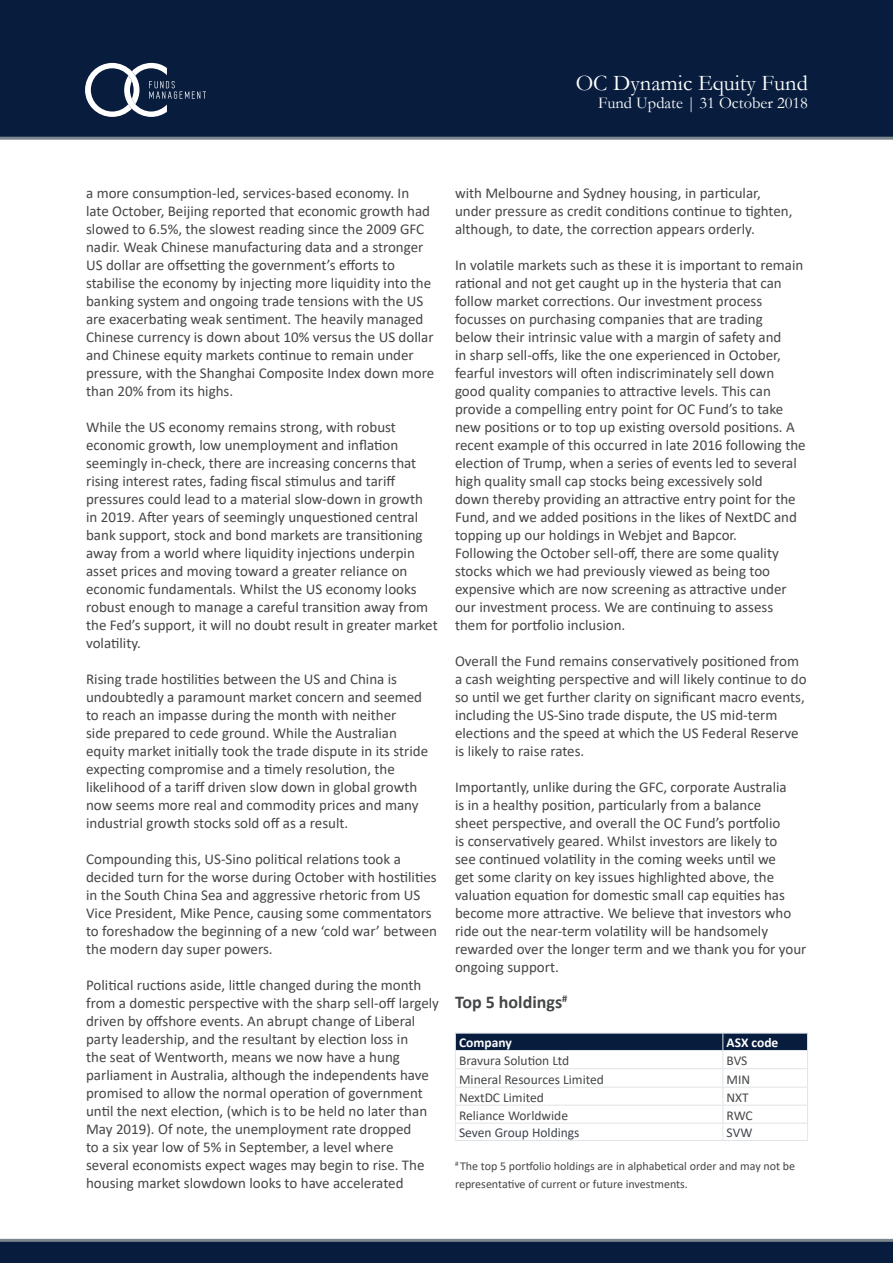
<style>
.page{position:relative;width:893px;height:1263px;background:#fff}
.page>*{position:absolute;margin:0;border:0;box-sizing:border-box;transform-origin:0 0}
.t1{font:22.5px "Garamond";color:#fff}
.t2{font:700 18px "Calibri";color:#454647}
.t3{font:16.5px "Garamond";color:#fff}
.t4{font:15px/18px "Calibri";color:#454647}
.t5{font:13.5px "Calibri";color:#454647}
.t6{font:13.5px "Calibri";color:#3e444f}
.t7{font:700 13.5px "Calibri";color:#fff}
.t8{font:12px/18px "Calibri";color:#454647}
</style>
<div class="page">
<div style="left:0;top:0;width:893px;height:138px;background:#081d3e"></div>
<hr style="left:0;top:137px;width:893px;height:3px;background:#7e868d">
<svg style="left:85px;top:63px;width:121px;height:54px"></svg>
<div style="left:0;top:1240px;width:893px;height:23px;background:#081d3e"></div>
<hr style="left:0;top:1239px;width:893px;height:3px;background:#7e868d">
<hr style="left:455px;top:1140px;width:268px;height:1px;background:#dfe4e8">
<hr style="left:723px;top:1140px;width:85px;height:1px;background:#dfe4e8">
<svg style="left:455px;top:1033px;width:353px;height:107px"></svg>
<h1 class="t1" style="left:576px;top:68px;width:234px">OC Dynamic Equity Fund</h1>
<p class="t3" style="left:598px;top:92px;width:211px">Fund Update | 31 October 2018</p>
<p class="t4" style="left:86px;top:184px;width:350px">a more consumption-led, services-based economy. In late October, Beijing reported that economic growth had slowed to 6.5%, the slowest reading since the 2009 GFC nadir. Weak Chinese manufacturing data and a stronger US dollar are offsetting the government’s efforts to stabilise the economy by injecting more liquidity into the banking system and ongoing trade tensions with the US are exacerbating weak sentiment. The heavily managed Chinese currency is down about 10% versus the US dollar and Chinese equity markets continue to remain under pressure, with the Shanghai Composite Index down more than 20% from its highs.</p>
<p class="t4" style="left:86px;top:418px;width:353px">While the US economy remains strong, with robust economic growth, low unemployment and inflation seemingly in-check, there are increasing concerns that rising interest rates, fading fiscal stimulus and tariff pressures could lead to a material slow-down in growth in 2019. After years of seemingly unquestioned central bank support, stock and bond markets are transitioning away from a world where liquidity injections underpin asset prices and moving toward a greater reliance on economic fundamentals. Whilst the US economy looks robust enough to manage a careful transition away from the Fed’s support, it will no doubt result in greater market volatility.</p>
<p class="t4" style="left:86px;top:670px;width:344px">Rising trade hostilities between the US and China is undoubtedly a paramount market concern and seemed to reach an impasse during the month with neither<br>side prepared to cede ground. While the Australian equity market initially took the trade dispute in its stride expecting compromise and a timely resolution, the likelihood of a tariff driven slow down in global growth now seems more real and commodity prices and many industrial growth stocks sold off as a result.</p>
<p class="t4" style="left:86px;top:850px;width:352px">Compounding this, US-Sino political relations took a decided turn for the worse during October with hostilities in the South China Sea and aggressive rhetoric from US Vice President, Mike Pence, causing some commentators to foreshadow the beginning of a new ‘cold war’ between the modern day super powers.</p>
<p class="t4" style="left:86px;top:976px;width:354px">Political ructions aside, little changed during the month from a domestic perspective with the sharp sell-off largely driven by offshore events. An abrupt change of Liberal party leadership, and the resultant by election loss in<br>the seat of Wentworth, means we now have a hung parliament in Australia, although the independents have promised to allow the normal operation of government until the next election, (which is to be held no later than May 2019). Of note, the unemployment rate dropped<br>to a six year low of 5% in September, a level where several economists expect wages may begin to rise. The housing market slowdown looks to have accelerated</p>
<p class="t4" style="left:455px;top:184px;width:339px">with Melbourne and Sydney housing, in particular, under pressure as credit conditions continue to tighten, although, to date, the correction appears orderly.</p>
<p class="t4" style="left:455px;top:256px;width:352px">In volatile markets such as these it is important to remain rational and not get caught up in the hysteria that can follow market corrections. Our investment process focusses on purchasing companies that are trading<br>below their intrinsic value with a margin of safety and<br>in sharp sell-offs, like the one experienced in October, fearful investors will often indiscriminately sell down good quality companies to attractive levels. This can provide a compelling entry point for OC Fund’s to take new positions or to top up existing oversold positions. A recent example of this occurred in late 2016 following the election of Trump, when a series of events led to several high quality small cap stocks being excessively sold<br>down thereby providing an attractive entry point for the Fund, and we added positions in the likes of NextDC and topping up our holdings in Webjet and Bapcor.</p>
<p class="t4" style="left:455px;top:544px;width:333px">Following the October sell-off, there are some quality stocks which we had previously viewed as being too expensive which are now screening as attractive under our investment process. We are continuing to assess them for portfolio inclusion.</p>
<p class="t4" style="left:455px;top:652px;width:353px">Overall the Fund remains conservatively positioned from a cash weighting perspective and will likely continue to do so until we get further clarity on significant macro events, including the US-Sino trade dispute, the US mid-term elections and the speed at which the US Federal Reserve is likely to raise rates.</p>
<p class="t4" style="left:455px;top:778px;width:353px">Importantly, unlike during the GFC, corporate Australia<br>is in a healthy position, particularly from a balance<br>sheet perspective, and overall the OC Fund’s portfolio<br>is conservatively geared. Whilst investors are likely to<br>see continued volatility in the coming weeks until we<br>get some clarity on key issues highlighted above, the valuation equation for domestic small cap equities has become more attractive. We believe that investors who ride out the near-term volatility will be handsomely rewarded over the longer term and we thank you for your ongoing support.</p>
<p class="t2" style="left:455px;top:989px;width:114px">Top 5 holdings<sup>#</sup></p>
<p class="t7" style="left:459px;top:1033px;width:54px">Company</p>
<p class="t7" style="left:726px;top:1033px;width:53px">ASX code</p>
<p class="t5" style="left:459px;top:1051px;width:112px">Bravura Solution Ltd</p>
<p class="t5" style="left:726px;top:1051px;width:22px">BVS</p>
<p class="t5" style="left:459px;top:1070px;width:146px">Mineral Resources Limited</p>
<p class="t5" style="left:726px;top:1070px;width:25px">MIN</p>
<p class="t5" style="left:459px;top:1088px;width:87px">NextDC Limited</p>
<p class="t5" style="left:726px;top:1088px;width:24px">NXT</p>
<p class="t5" style="left:459px;top:1106px;width:111px">Reliance Worldwide</p>
<p class="t5" style="left:726px;top:1106px;width:28px">RWC</p>
<p class="t6" style="left:459px;top:1123px;width:122px">Seven Group Holdings</p>
<p class="t6" style="left:726px;top:1123px;width:27px">SVW</p>
<p class="t8" style="left:455px;top:1157px;width:342px"><sup>#</sup> The top 5 portfolio holdings are in alphabetical order and may not be representative of current or future investments.</p>
</div>
